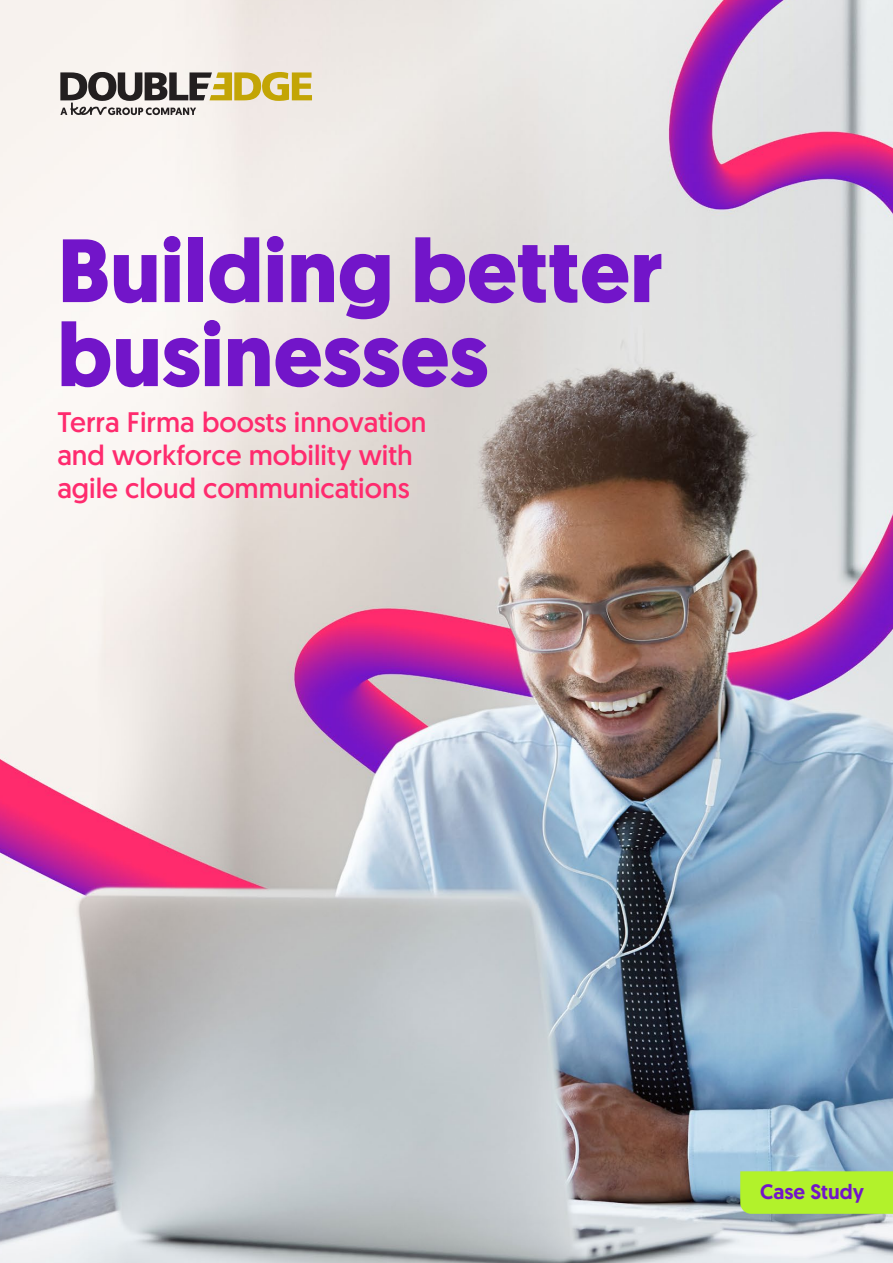
<style>
.page{position:relative;width:893px;height:1263px;background:#fff}
.page>*{position:absolute;margin:0;border:0;box-sizing:border-box;transform-origin:0 0}
.t1{font:700 89.55px/84px "Geomanist";color:#7215c9}
.t2{font:28.2px/33px "Geomanist";color:#ff2b6e}
.t3{font:500 20.85px "Geomanist";color:#7215c9}
</style>
<div class="page">
<img style="left:0;top:0;width:893px;height:1263px">
<svg style="left:60px;top:72px;width:252px;height:43px"></svg>
<div style="left:740px;top:1171px;width:153px;height:43px;background:#b2f22b"></div>
<h1 class="t1" style="left:57px;top:229px;width:607px">Building better businesses</h1>
<p class="t2" style="left:57px;top:405px;width:371px">Terra Firma boosts innovation and workforce mobility with agile cloud communications</p>
<p class="t3" style="left:760px;top:1178px;width:105px">Case Study</p>
</div>
